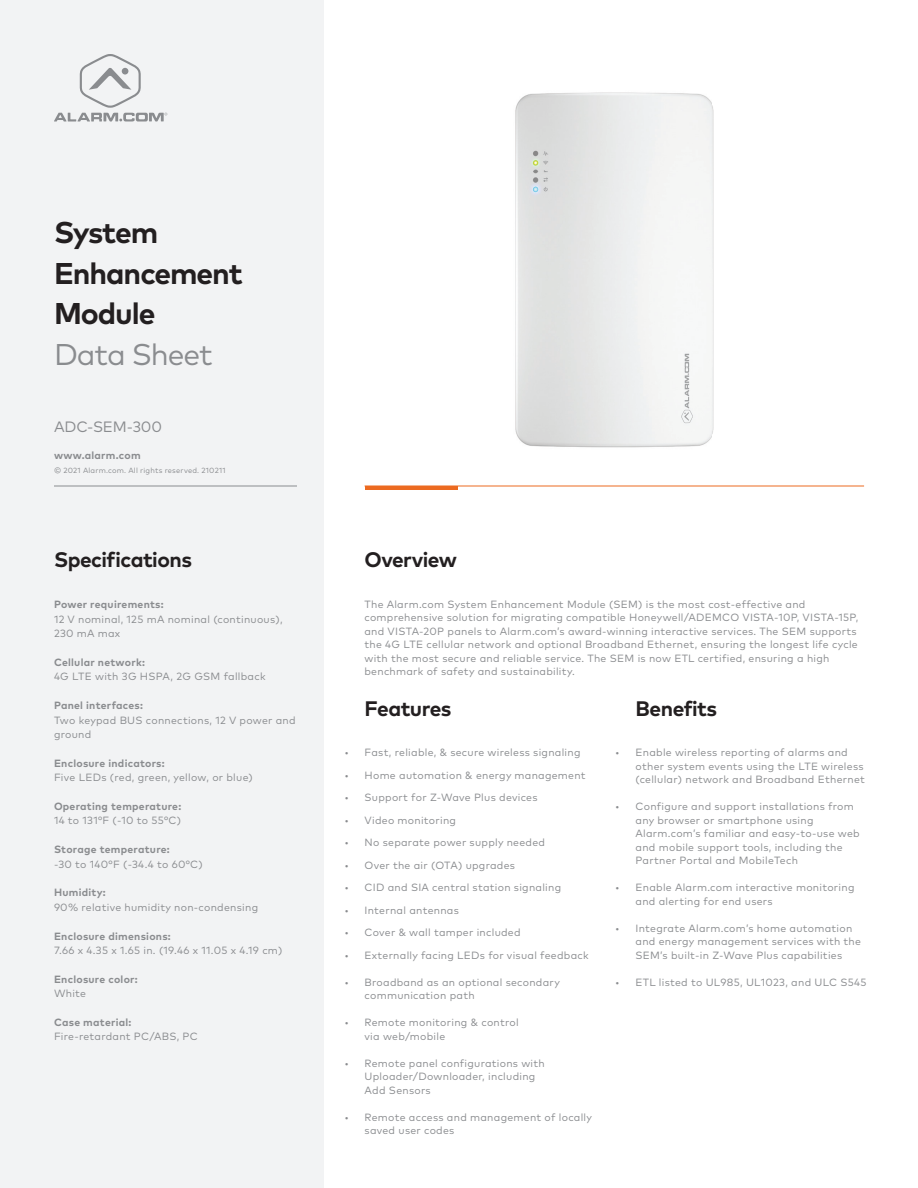
<style>
.page{position:relative;width:918px;height:1188px;background:#fff}
.page>*{position:absolute;margin:0;border:0;box-sizing:border-box;transform-origin:0 0}
.t1{font:700 30px/40.5px "Mark Pro";letter-spacing:-.035em;color:#231f20}
.t2{font:30px "Mark Pro";letter-spacing:-.035em;color:#8a8c8f}
.t3{font:700 21px "Mark Pro";letter-spacing:-.025em;color:#231f20}
.t4{font:15px "Mark Pro";letter-spacing:-.01em;color:#8a8c8f}
.t5{font:10.5px/13.5px "Mark Pro";letter-spacing:.025em;color:#8a8c8f}
.t6{font:700 10.5px "Mark Pro";letter-spacing:.025em;color:#8a8c8f}
.t7{font:7.5px "Mark Pro";letter-spacing:.025em;color:#8a8c8f}
</style>
<div class="page">
<div style="left:0;top:0;width:324px;height:1188px;background:#f2f3f4"></div>
<svg style="left:54px;top:54px;width:113px;height:68px"></svg>
<hr style="left:365px;top:486px;width:499px;height:1px;background:#ec6a20">
<hr style="left:54px;top:486px;width:243px;height:1px;background:#8a8c8f">
<hr style="left:365px;top:486px;width:93px;height:4px;background:#ec6a20">
<img style="left:515px;top:92px;width:199px;height:356px">
<h1 class="t1" style="left:54px;top:210px;width:190px">System<br>Enhancement<br>Module</h1>
<h1 class="t2" style="left:54px;top:331px;width:160px">Data Sheet</h1>
<h3 class="t4" style="left:54px;top:415px;width:109px">ADC-SEM-300</h3>
<p class="t6" style="left:54px;top:447px;width:88px">www.alarm.com</p>
<p class="t7" style="left:54px;top:464px;width:173px">© 2021 Alarm.com. All rights reserved. 210211</p>
<h2 class="t3" style="left:54px;top:544px;width:140px">Specifications</h2>
<p class="t6" style="left:54px;top:597px;width:111px">Power requirements:</p>
<p class="t5" style="left:54px;top:611px;width:230px;line-height:14.4px">12 V nominal, 125 mA nominal (continuous),<br>230 mA max</p>
<p class="t6" style="left:54px;top:654px;width:92px">Cellular network:</p>
<p class="t5" style="left:54px;top:669px;width:213px">4G LTE with 3G HSPA, 2G GSM fallback</p>
<p class="t6" style="left:54px;top:698px;width:91px">Panel interfaces:</p>
<p class="t5" style="left:54px;top:712px;width:243px;line-height:14.4px">Two keypad BUS connections, 12 V power and ground</p>
<p class="t6" style="left:54px;top:755px;width:112px">Enclosure indicators:</p>
<p class="t5" style="left:54px;top:770px;width:200px">Five LEDs (red, green, yellow, or blue)</p>
<p class="t6" style="left:54px;top:798px;width:129px">Operating temperature:</p>
<p class="t5" style="left:54px;top:813px;width:128px">14 to 131°F (-10 to 55°C)</p>
<p class="t6" style="left:54px;top:841px;width:117px">Storage temperature:</p>
<p class="t5" style="left:54px;top:856px;width:150px">-30 to 140°F (-34.4 to 60°C)</p>
<p class="t6" style="left:54px;top:885px;width:53px">Humidity:</p>
<p class="t5" style="left:54px;top:899px;width:206px">90% relative humidity non-condensing</p>
<p class="t6" style="left:54px;top:928px;width:118px">Enclosure dimensions:</p>
<p class="t5" style="left:54px;top:943px;width:230px">7.66 x 4.35 x 1.65 in. (19.46 x 11.05 x 4.19 cm)</p>
<p class="t6" style="left:54px;top:971px;width:85px">Enclosure color:</p>
<p class="t5" style="left:54px;top:986px;width:34px">White</p>
<p class="t6" style="left:54px;top:1014px;width:79px">Case material:</p>
<p class="t5" style="left:54px;top:1029px;width:145px">Fire-retardant PC/ABS, PC</p>
<h2 class="t3" style="left:364px;top:544px;width:94px">Overview</h2>
<p class="t5" style="left:365px;top:596px;width:495px">The Alarm.com System Enhancement Module (SEM) is the most cost-effective and comprehensive solution for migrating compatible Honeywell/ADEMCO VISTA-10P, VISTA-15P, and VISTA-20P panels to Alarm.com’s award-winning interactive services. The SEM supports the 4G LTE cellular network and optional Broadband Ethernet, ensuring the longest life cycle with the most secure and reliable service. The SEM is now ETL certified, ensuring a high benchmark of safety and sustainability.</p>
<h2 class="t3" style="left:365px;top:692px;width:88px">Features</h2>
<p class="t5" style="left:344px;top:745px;width:238px">• Fast, reliable, &amp; secure wireless signaling</p>
<p class="t5" style="left:344px;top:767px;width:243px">• Home automation &amp; energy management</p>
<p class="t5" style="left:344px;top:790px;width:195px">• Support for Z-Wave Plus devices</p>
<p class="t5" style="left:344px;top:812px;width:113px">• Video monitoring</p>
<p class="t5" style="left:344px;top:835px;width:202px">• No separate power supply needed</p>
<p class="t5" style="left:344px;top:857px;width:172px">• Over the air (OTA) upgrades</p>
<p class="t5" style="left:344px;top:880px;width:218px">• CID and SIA central station signaling</p>
<p class="t5" style="left:344px;top:902px;width:116px">• Internal antennas</p>
<p class="t5" style="left:344px;top:925px;width:178px">• Cover &amp; wall tamper included</p>
<p class="t5" style="left:344px;top:947px;width:246px">• Externally facing LEDs for visual feedback</p>
<p class="t5" style="left:365px;top:974px;width:197px;text-indent:-20px">• Broadband as an optional secondary communication path</p>
<p class="t5" style="left:365px;top:1015px;width:156px;text-indent:-20px">• Remote monitoring &amp; control via web/mobile</p>
<p class="t5" style="left:365px;top:1055px;width:182px;text-indent:-20px">• Remote panel configurations with<br>Uploader/Downloader, including<br>Add Sensors</p>
<p class="t5" style="left:365px;top:1109px;width:229px;text-indent:-20px">• Remote access and management of locally saved user codes</p>
<h2 class="t3" style="left:636px;top:692px;width:83px">Benefits</h2>
<p class="t5" style="left:636px;top:745px;width:231px;text-indent:-20px">• Enable wireless reporting of alarms and other system events using the LTE wireless (cellular) network and Broadband Ethernet</p>
<p class="t5" style="left:636px;top:799px;width:226px;text-indent:-20px">• Configure and support installations from any browser or smartphone using Alarm.com’s familiar and easy-to-use web and mobile support tools, including the Partner Portal and MobileTech</p>
<p class="t5" style="left:636px;top:880px;width:220px;text-indent:-20px">• Enable Alarm.com interactive monitoring and alerting for end users</p>
<p class="t5" style="left:636px;top:920px;width:227px;text-indent:-20px">• Integrate Alarm.com’s home automation and energy management services with the<br>SEM’s built-in Z-Wave Plus capabilities</p>
<p class="t5" style="left:615px;top:974px;width:253px">• ETL listed to UL985, UL1023, and ULC S545</p>
</div>
